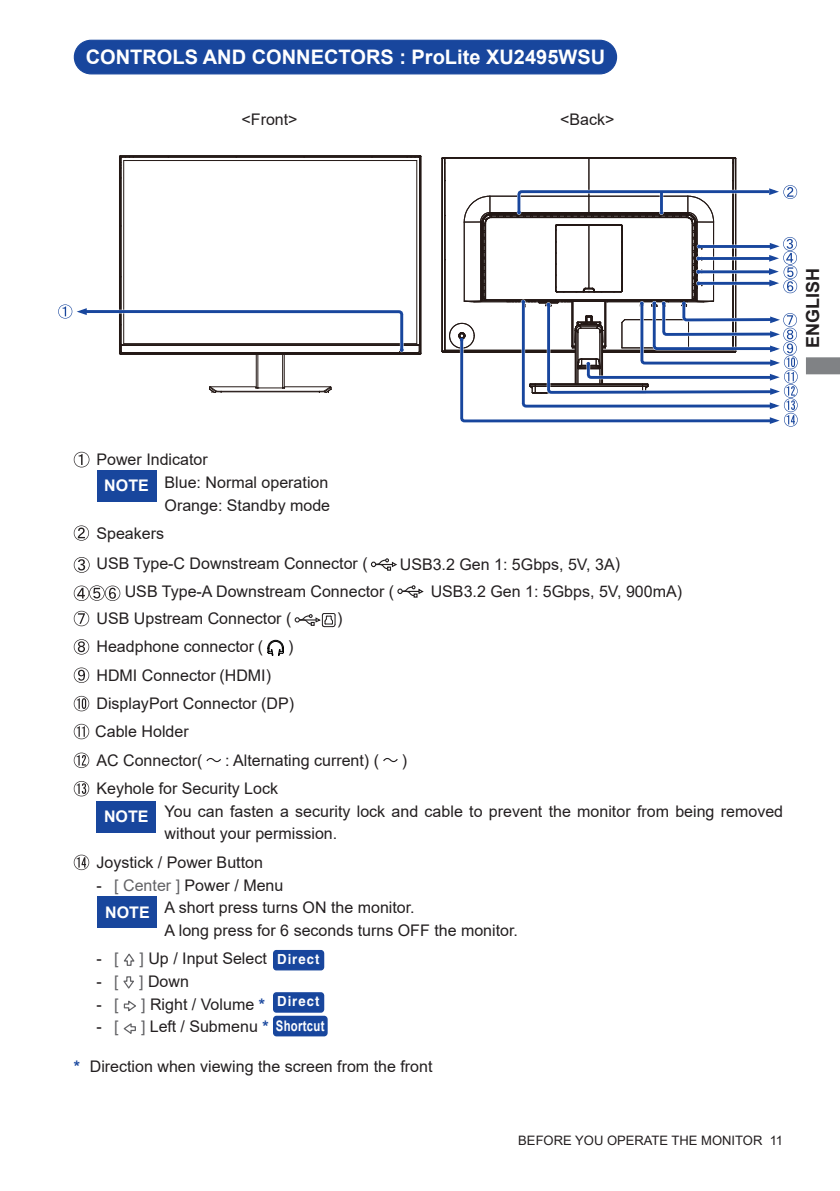
<style>
.page{position:relative;width:840px;height:1191px;background:#fff}
.page>*{position:absolute;margin:0;border:0;box-sizing:border-box;transform-origin:0 0}
.Title10BW{font:700 20px "Arial";color:#fff}
.t1{font:700 18px "Arial";color:#231f20}
.Item8RL4-4{font:16px/22.6px "Arial";color:#231f20}
.Body_text8R{font:16px "Arial";color:#231f20}
.Title8BW{font:700 16px "Arial";color:#fff}
.t2{font:700 14.6px "Arial";letter-spacing:.025em;color:#fff;scale:.78 1}
.t3{font:700 13.8px "Helvetica";letter-spacing:.075em;color:#fff;scale:.95 1}
.t4{font:13px "Arial";color:#231f20}
.s1{color:#636366}
.s2{font-weight:700;color:#18469d}
</style>
<div class="page">
<svg style="left:806px;top:357px;width:33px;height:17px"></svg>
<div style="left:74px;top:40px;width:542px;height:34px;background:#18469d;border-radius:17px"></div>
<div style="left:74px;top:40px;width:542px;height:34px;border:1px solid #18469d;border-radius:17px"></div>
<div style="left:97px;top:470px;width:59px;height:31px;background:#18469d"></div>
<svg style="left:74px;top:452px;width:15px;height:15px"></svg>
<svg style="left:74px;top:525px;width:15px;height:16px"></svg>
<svg style="left:74px;top:557px;width:15px;height:15px"></svg>
<svg style="left:370px;top:558px;width:27px;height:12px"></svg>
<svg style="left:74px;top:585px;width:46px;height:16px"></svg>
<svg style="left:397px;top:585px;width:27px;height:12px"></svg>
<svg style="left:74px;top:611px;width:15px;height:15px"></svg>
<svg style="left:294px;top:613px;width:42px;height:14px"></svg>
<svg style="left:74px;top:639px;width:15px;height:15px"></svg>
<svg style="left:267px;top:640px;width:17px;height:15px"></svg>
<svg style="left:74px;top:667px;width:15px;height:16px"></svg>
<svg style="left:74px;top:696px;width:15px;height:15px"></svg>
<svg style="left:74px;top:724px;width:15px;height:15px"></svg>
<svg style="left:74px;top:752px;width:15px;height:16px"></svg>
<svg style="left:206px;top:758px;width:15px;height:4px"></svg>
<svg style="left:383px;top:758px;width:14px;height:4px"></svg>
<svg style="left:74px;top:781px;width:15px;height:15px"></svg>
<svg style="left:74px;top:854px;width:15px;height:16px"></svg>
<svg style="left:124px;top:953px;width:11px;height:13px"></svg>
<svg style="left:123px;top:976px;width:11px;height:13px"></svg>
<svg style="left:123px;top:1000px;width:13px;height:12px"></svg>
<svg style="left:123px;top:1023px;width:13px;height:11px"></svg>
<div style="left:97px;top:800px;width:59px;height:32px;background:#18469d"></div>
<hr style="left:119px;top:156px;width:1px;height:197px;background:#231815">
<hr style="left:120px;top:158px;width:1px;height:187px;background:#231815">
<hr style="left:121px;top:158px;width:1px;height:187px;background:#231815">
<hr style="left:221px;top:391px;width:98px;height:1px;background:#231815">
<hr style="left:210px;top:386px;width:46px;height:1px;background:#231815">
<hr style="left:284px;top:386px;width:46px;height:1px;background:#231815">
<hr style="left:120px;top:354px;width:300px;height:1px;background:#231815">
<hr style="left:121px;top:353px;width:298px;height:1px;background:#231815">
<hr style="left:122px;top:352px;width:296px;height:1px;background:#231815">
<hr style="left:121px;top:345px;width:298px;height:1px;background:#231815">
<hr style="left:120px;top:344px;width:300px;height:1px;background:#231815">
<hr style="left:256px;top:354px;width:1px;height:34px;background:#231815">
<hr style="left:257px;top:354px;width:1px;height:34px;background:#231815">
<hr style="left:282px;top:354px;width:1px;height:34px;background:#231815">
<hr style="left:284px;top:354px;width:1px;height:34px;background:#231815">
<hr style="left:122px;top:157px;width:296px;height:1px;background:#231815">
<hr style="left:120px;top:156px;width:300px;height:1px;background:#231815">
<hr style="left:120px;top:155px;width:300px;height:1px;background:#231815">
<hr style="left:419px;top:157px;width:1px;height:188px;background:#231815">
<hr style="left:420px;top:156px;width:1px;height:197px;background:#231815">
<svg style="left:119px;top:155px;width:14px;height:14px"></svg>
<svg style="left:406px;top:155px;width:15px;height:14px"></svg>
<svg style="left:255px;top:387px;width:29px;height:1px"></svg>
<svg style="left:209px;top:386px;width:13px;height:6px"></svg>
<svg style="left:319px;top:386px;width:12px;height:6px"></svg>
<svg style="left:417px;top:343px;width:4px;height:12px"></svg>
<hr style="left:123px;top:160px;width:1px;height:183px;background:#231815">
<hr style="left:124px;top:343px;width:292px;height:1px;background:#231815">
<hr style="left:124px;top:160px;width:292px;height:1px;background:#231815">
<hr style="left:416px;top:160px;width:1px;height:183px;background:#231815">
<svg style="left:58px;top:304px;width:347px;height:51px"></svg>
<svg style="left:441px;top:157px;width:356px;height:270px"></svg>
<div style="left:98px;top:896px;width:59px;height:31px;background:#18469d"></div>
<div style="left:273px;top:950px;width:50px;height:19px;background:#18469d;border-radius:3px"></div>
<div style="left:273px;top:950px;width:51px;height:20px;border:1px solid #18469d;border-radius:3px"></div>
<div style="left:273px;top:993px;width:50px;height:19px;background:#18469d;border-radius:3px"></div>
<div style="left:273px;top:992px;width:51px;height:20px;border:1px solid #18469d;border-radius:3px"></div>
<div style="left:273px;top:1016px;width:54px;height:19px;background:#18469d;border-radius:3px"></div>
<div style="left:273px;top:1015px;width:54px;height:21px;border:1px solid #18469d;border-radius:3px"></div>
<p class="Title10BW" style="left:86px;top:43px;width:520px">CONTROLS AND CONNECTORS : ProLite XU2495WSU</p>
<p class="Body_text8R" style="left:241px;top:108px;width:58px">&lt;Front&gt;</p>
<p class="Body_text8R" style="left:560px;top:108px;width:56px">&lt;Back&gt;</p>
<p class="t1" style="left:799px;top:348px;width:82px;rotate:-90deg">ENGLISH</p>
<p class="Item8RL4-4" style="left:96px;top:448px;width:113px">Power Indicator</p>
<p class="Item8RL4-4" style="left:164px;top:471px;width:165px">Blue: Normal operation</p>
<p class="Item8RL4-4" style="left:164px;top:493px;width:167px">Orange: Standby mode</p>
<p class="Item8RL4-4" style="left:96px;top:522px;width:69px">Speakers</p>
<p class="Item8RL4-4" style="left:96px;top:552px;width:272px">USB Type-C Downstream Connector (</p>
<p class="Item8RL4-4" style="left:399px;top:553px;width:221px">USB3.2 Gen 1: 5Gbps, 5V, 3A)</p>
<p class="Item8RL4-4" style="left:125px;top:580px;width:271px">USB Type-A Downstream Connector (</p>
<p class="Item8RL4-4" style="left:430px;top:580px;width:253px">USB3.2 Gen 1: 5Gbps, 5V, 900mA)</p>
<p class="Item8RL4-4" style="left:96px;top:607px;width:196px">USB Upstream Connector (</p>
<p class="Item8RL4-4" style="left:337px;top:607px;width:7px">)</p>
<p class="Item8RL4-4" style="left:96px;top:635px;width:168px">Headphone connector (</p>
<p class="Item8RL4-4" style="left:288px;top:635px;width:7px">)</p>
<p class="Item8RL4-4" style="left:96px;top:663px;width:176px">HDMI Connector (HDMI)</p>
<p class="Item8RL4-4" style="left:96px;top:692px;width:199px">DisplayPort Connector (DP)</p>
<p class="Item8RL4-4" style="left:95px;top:720px;width:95px">Cable Holder</p>
<p class="Item8RL4-4" style="left:96px;top:748px;width:107px">AC Connector(</p>
<p class="Item8RL4-4" style="left:225px;top:748px;width:155px">: Alternating current) (</p>
<p class="Item8RL4-4" style="left:401px;top:748px;width:7px">)</p>
<p class="Item8RL4-4" style="left:96px;top:777px;width:183px">Keyhole for Security Lock</p>
<p class="Item8RL4-4" style="left:164px;top:799px;width:619px">You can fasten a security lock and cable to prevent the monitor from being removed without your permission.</p>
<p class="Item8RL4-4" style="left:96px;top:851px;width:168px">Joystick / Power Button</p>
<p class="Item8RL4-4" style="left:96px;top:873px;width:188px">- <span class="s1">[ Center ]</span> Power / Menu</p>
<p class="Item8RL4-4" style="left:164px;top:896px;width:251px">A short press turns ON the monitor.</p>
<p class="Item8RL4-4" style="left:164px;top:919px;width:355px">A long press for 6 seconds turns OFF the monitor.</p>
<p class="Item8RL4-4" style="left:96px;top:947px;width:24px">- <span class="s1">[</span></p>
<p class="Item8RL4-4" style="left:139px;top:947px;width:129px"><span class="s1">]</span> Up / Input Select</p>
<p class="Item8RL4-4" style="left:96px;top:970px;width:23px">- <span class="s1">[</span></p>
<p class="Item8RL4-4" style="left:139px;top:970px;width:51px"><span class="s1">]</span> Down</p>
<p class="Item8RL4-4" style="left:96px;top:992px;width:24px">- <span class="s1">[</span></p>
<p class="Item8RL4-4" style="left:141px;top:992px;width:125px"><span class="s1">]</span> Right / Volume <span class="s2">*</span></p>
<p class="Item8RL4-4" style="left:96px;top:1015px;width:24px">- <span class="s1">[</span></p>
<p class="Item8RL4-4" style="left:141px;top:1015px;width:129px"><span class="s1">]</span> Left / Submenu <span class="s2">*</span></p>
<p class="Item8RL4-4" style="left:74px;top:1055px;width:360px"><span class="s2">*</span> Direction when viewing the screen from the front</p>
<p class="Title8BW" style="left:104px;top:474px;width:46px">NOTE</p>
<p class="Title8BW" style="left:104px;top:805px;width:46px">NOTE</p>
<p class="Title8BW" style="left:105px;top:900px;width:46px">NOTE</p>
<p class="t3" style="left:277px;top:951px;width:46px">Direct</p>
<p class="t3" style="left:277px;top:993px;width:46px">Direct</p>
<p class="t2" style="left:276px;top:1015px;width:64px">Shortcut</p>
<p class="t4" style="left:518px;top:1131px;width:266px">BEFORE YOU OPERATE THE MONITOR 11</p>
</div>
